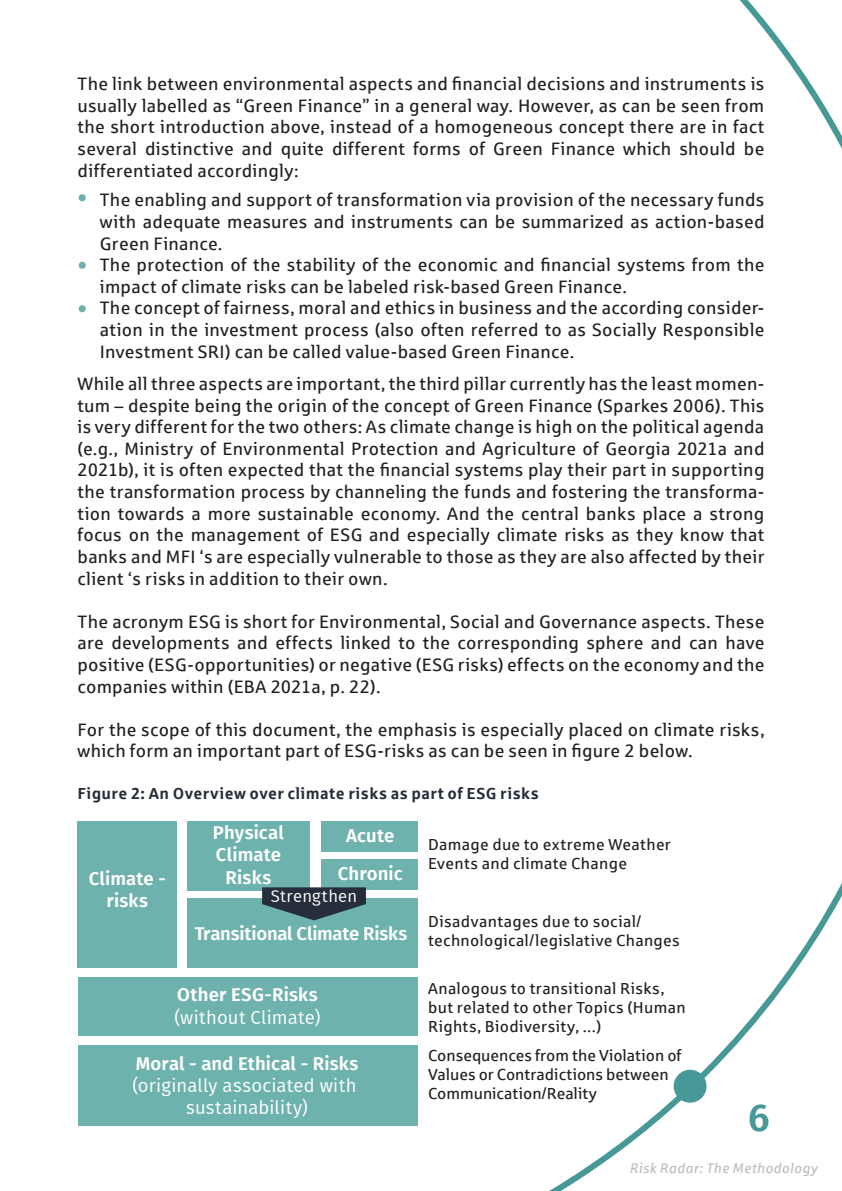
<style>
.page{position:relative;width:842px;height:1191px;background:#fff}
.page>*{position:absolute;margin:0;border:0;box-sizing:border-box;transform-origin:0 0}
.t1{font:600 38.6px "Fira GO";color:#469996}
.t2{font:600 18.6px/22.2px "Fira GO";letter-spacing:.01em;color:#fff;text-align:center}
.t3{font:18.6px/22.2px "Fira GO";letter-spacing:.01em;color:#fff;text-align:center}
.t4{font:600 18.6px "Fira GO";letter-spacing:-.01em;color:#fff}
.t5{font:18px/21.6px "Sparkasse Rg";letter-spacing:.015em;color:#231f20;text-align:justify}
.t6{font:16.6px "Fira GO";letter-spacing:.015em;color:#fff}
.t7{font:16px/19.2px "Sparkasse Rg";letter-spacing:.02em;color:#231f20}
.t8{font:16px/19.2px "Sparkasse Rg";color:#231f20}
.t9{font:700 16px "Sparkasse Rg";letter-spacing:.025em;color:#272e3b}
.t10{font:italic 14px "Sparkasse Rg";letter-spacing:.025em;color:#bcbdc0}
.t11{font:italic 500 14px "Fira GO";color:#bcbdc0}
</style>
<div class="page">
<svg style="left:740px;top:0;width:102px;height:149px"></svg>
<svg style="left:549px;top:883px;width:293px;height:308px"></svg>
<div style="left:79px;top:194px;width:7px;height:7px;background:#6db2ad;border-radius:50%"></div>
<div style="left:79px;top:262px;width:7px;height:7px;background:#6db2ad;border-radius:50%"></div>
<div style="left:79px;top:305px;width:7px;height:7px;background:#6db2ad;border-radius:50%"></div>
<div style="left:78px;top:821px;width:99px;height:146px;background:#6db2ad"></div>
<div style="left:78px;top:977px;width:339px;height:58px;background:#6db2ad"></div>
<div style="left:78px;top:1045px;width:339px;height:81px;background:#6db2ad"></div>
<div style="left:187px;top:821px;width:123px;height:69px;background:#6db2ad"></div>
<div style="left:321px;top:821px;width:96px;height:31px;background:#6db2ad"></div>
<div style="left:321px;top:859px;width:96px;height:31px;background:#6db2ad"></div>
<div style="left:187px;top:898px;width:230px;height:69px;background:#6db2ad"></div>
<svg style="left:262px;top:887px;width:104px;height:33px"></svg>
<p class="t5" style="left:78px;top:73px;width:688px">The link between environmental aspects and financial decisions and instruments is usually labelled as “Green Finance” in a general way. However, as can be seen from the short introduction above, instead of a homogeneous concept there are in fact several distinctive and quite different forms of Green Finance which should be differentiated accordingly:</p>
<p class="t5" style="left:100px;top:189px;width:666px;text-align:left">The enabling and support of transformation via provision of the necessary funds with adequate measures and instruments can be summarized as action-based Green Finance.<br>The protection of the stability of the economic and financial systems from the impact of climate risks can be labeled risk-based Green Finance.<br>The concept of fairness, moral and ethics in business and the according consider&shy;ation in the investment process (also often referred to as Socially Responsible Investment SRI) can be called value-based Green Finance.</p>
<p class="t5" style="left:78px;top:372px;width:688px">While all three aspects are important, the third pillar currently has the least momen&shy;tum – despite being the origin of the concept of Green Finance (Sparkes 2006). This is very different for the two others: As climate change is high on the political agenda (e.g., Ministry of Environmental Protection and Agriculture of Georgia 2021a and 2021b), it is often expected that the financial systems play their part in supporting the transformation process by channeling the funds and fostering the transforma&shy;tion towards a more sustainable economy. And the central banks place a strong focus on the management of ESG and especially climate risks as they know that banks and MFI ‘s are especially vulnerable to those as they are also affected by their client ‘s risks in addition to their own.</p>
<p class="t5" style="left:78px;top:610px;width:688px">The acronym ESG is short for Environmental, Social and Governance aspects. These are developments and effects linked to the corresponding sphere and can have positive (ESG-opportunities) or negative (ESG risks) effects on the economy and the companies within (EBA 2021a, p. 22).</p>
<p class="t5" style="left:78px;top:718px;width:688px">For the scope of this document, the emphasis is especially placed on climate risks, which form an important part of ESG-risks as can be seen in figure 2 below.</p>
<p class="t9" style="left:78px;top:782px;width:463px">Figure 2: An Overview over climate risks as part of ESG risks</p>
<p class="t7" style="left:428px;top:834px;width:244px">Damage due to extreme Weather<br>Events and climate Change</p>
<p class="t2" style="left:213px;top:821px;width:72px">Physical<br>Climate<br>Risks</p>
<p class="t2" style="left:338px;top:816px;width:66px;line-height:38.4px">Acute<br>Chronic</p>
<p class="t6" style="left:271px;top:886px;width:88px">Strengthen</p>
<p class="t2" style="left:89px;top:867px;width:79px">Climate - risks</p>
<p class="t4" style="left:195px;top:922px;width:214px">Transitional Climate Risks</p>
<p class="t2" style="left:177px;top:983px;width:142px">Other ESG-Risks</p>
<p class="t3" style="left:175px;top:1006px;width:147px">(without Climate)</p>
<p class="t2" style="left:136px;top:1052px;width:224px">Moral - and Ethical - Risks</p>
<p class="t3" style="left:133px;top:1074px;width:225px">(originally associated with sustainability)</p>
<p class="t7" style="left:428px;top:911px;width:253px">Disadvantages due to social/ technological/legislative Changes</p>
<p class="t7" style="left:428px;top:978px;width:259px">Analogous to transitional Risks, but related to other Topics (Human<br>Rights, Biodiversity, ...)</p>
<p class="t8" style="left:428px;top:1045px;width:255px">Consequences from the Violation of<br>Values or Contradictions between<br>Communication/Reality</p>
<h1 class="t1" style="left:748px;top:1095px;width:23px">6</h1>
<p class="t10" style="left:629px;top:1160px;width:189px">Risk Radar: The Methodology</p>
<p class="t11" style="left:795px;top:1160px;width:25px">ogy</p>
</div>
